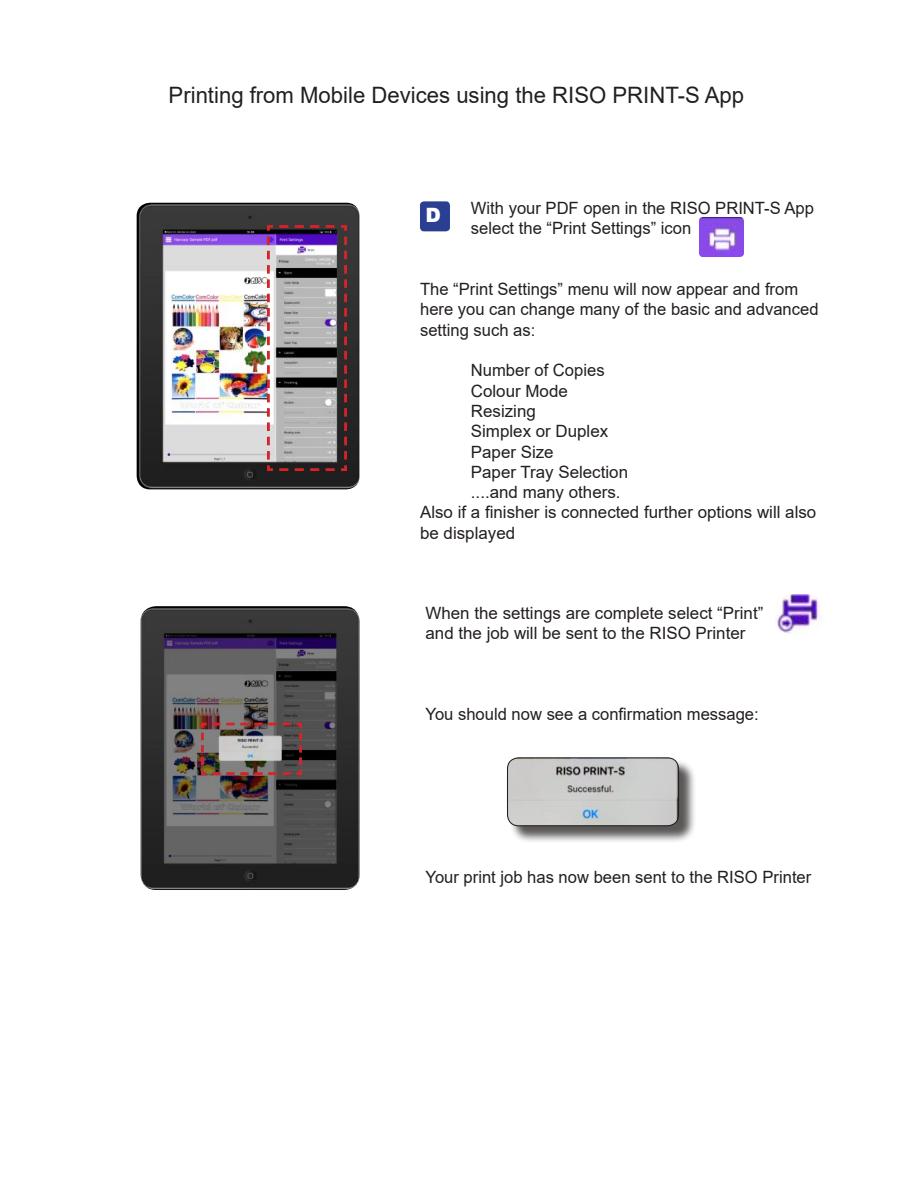
<style>
.page{position:relative;width:918px;height:1188px;background:#fff}
.page>*{position:absolute;margin:0;border:0;box-sizing:border-box;transform-origin:0 0}
.t1{font:22.65px "Arial";color:#241f1f}
.t2{font:900 19.8px "Arial";color:#fff}
.t3{font:16.95px/20.2px "Arial";color:#241f1f}
</style>
<div class="page">
<div style="left:420px;top:201px;width:30px;height:30px;background:#2a3f91;border-radius:4px"></div>
<img style="left:699px;top:217px;width:45px;height:40px">
<img style="left:137px;top:203px;width:223px;height:286px">
<svg style="left:266px;top:224px;width:82px;height:248px;background:#92868d"></svg>
<img style="left:775px;top:594px;width:46px;height:40px">
<img style="left:141px;top:606px;width:219px;height:284px">
<img style="left:200px;top:721px;width:103px;height:55px">
<div style="left:509px;top:759px;width:188px;height:85px;background:#241f1f;opacity:.75"></div>
<img style="left:508px;top:759px;width:171px;height:67px">
<div style="left:507px;top:757px;width:172px;height:69px;border:1px solid #241f1f;border-radius:11px"></div>
<h1 class="t1" style="left:169px;top:79px;width:577px">Printing from Mobile Devices using the RISO PRINT-S App</h1>
<p class="t2" style="left:425px;top:201px;width:17px">D</p>
<p class="t3" style="left:471px;top:198px;width:345px">With your PDF open in the RISO PRINT-S App select the “Print Settings” icon</p>
<p class="t3" style="left:420px;top:279px;width:400px">The “Print Settings” menu will now appear and from here you can change many of the basic and advanced setting such as:</p>
<p class="t3" style="left:471px;top:360px;width:135px">Number of Copies</p>
<p class="t3" style="left:471px;top:380px;width:98px">Colour Mode</p>
<p class="t3" style="left:471px;top:401px;width:66px">Resizing</p>
<p class="t3" style="left:471px;top:421px;width:139px">Simplex or Duplex</p>
<p class="t3" style="left:471px;top:441px;width:84px">Paper Size</p>
<p class="t3" style="left:471px;top:462px;width:159px">Paper Tray Selection</p>
<p class="t3" style="left:471px;top:482px;width:151px">....and many others.</p>
<p class="t3" style="left:420px;top:502px;width:398px">Also if a finisher is connected further options will also</p>
<p class="t3" style="left:420px;top:523px;width:97px">be displayed</p>
<p class="t3" style="left:426px;top:602px;width:339px">When the settings are complete select “Print” and the job will be sent to the RISO Printer</p>
<p class="t3" style="left:426px;top:704px;width:335px">You should now see a confirmation message:</p>
<p class="t3" style="left:426px;top:866px;width:387px">Your print job has now been sent to the RISO Printer</p>
</div>
